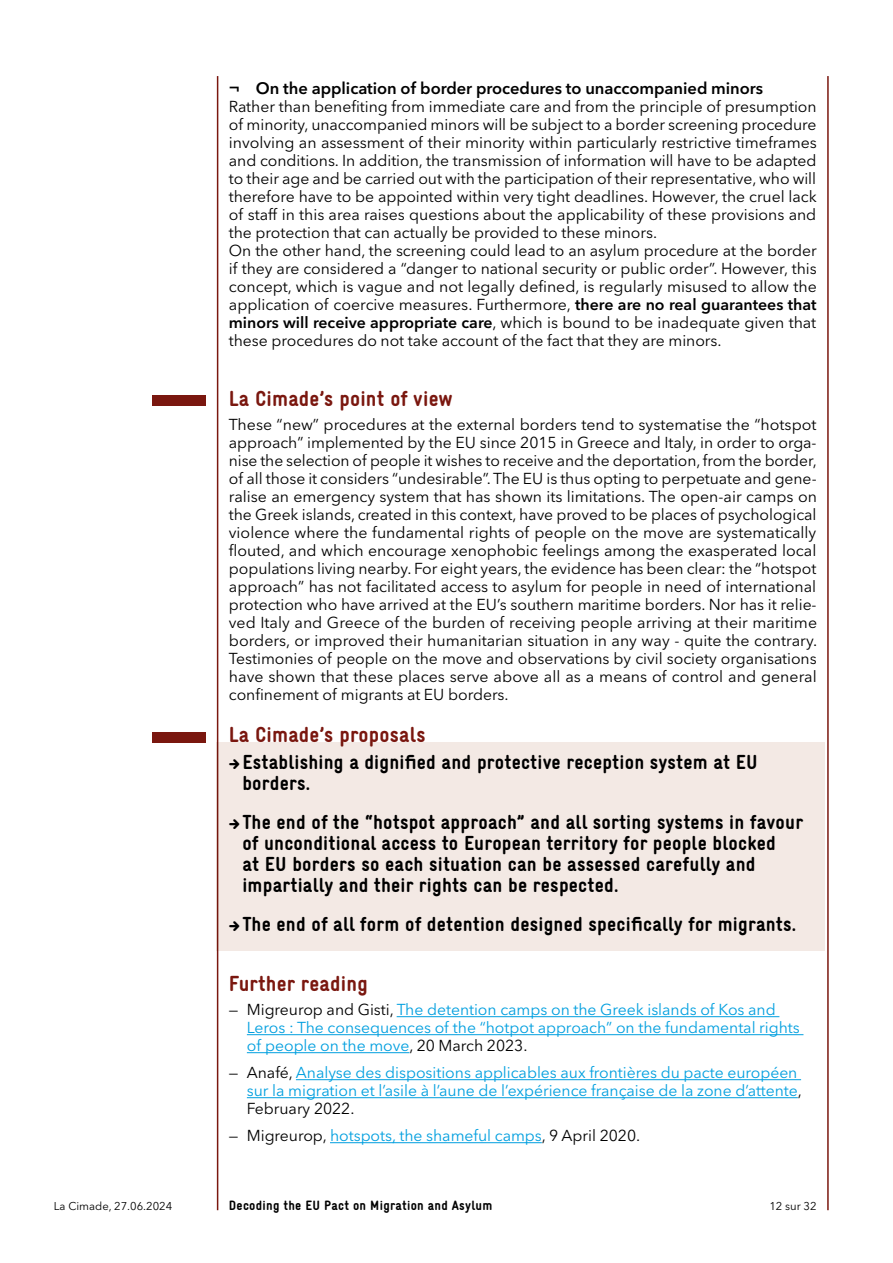
<style>
.page{position:relative;width:893px;height:1263px;background:#fff}
.page>*{position:absolute;margin:0;border:0;box-sizing:border-box;transform-origin:0 0}
.t1{font:900 condensed 21.75px "Gravur LL";letter-spacing:.01em;color:#7a170f}
.t2{font:900 condensed 20.25px/21px "Gravur LL";letter-spacing:.01em;color:#000}
.t3{font:600 16.5px "Avenir Next LT Pro";color:#000}
.t4{font:15.75px/18px "Avenir Next LT Pro";color:#000}
.t5{font:15.75px/18px "Avenir Next LT Pro";color:#009fdf}
.t6{font:900 condensed 13.5px "Gravur LL";letter-spacing:.02em;color:#000}
.t7{font:11.25px "Avenir Next LT Pro";color:#000}
.s1{font-weight:600}
.s2{color:#000}
</style>
<div class="page">
<hr style="left:217px;top:76px;width:1px;height:1134px;background:#7a170f">
<hr style="left:827px;top:76px;width:2px;height:1134px;background:#7a170f">
<hr style="left:397px;top:1016px;width:382px;height:1px;background:#009fdf">
<hr style="left:247px;top:1034px;width:556px;height:1px;background:#009fdf">
<hr style="left:247px;top:1052px;width:162px;height:1px;background:#009fdf">
<hr style="left:296px;top:1079px;width:505px;height:1px;background:#009fdf">
<hr style="left:247px;top:1097px;width:551px;height:1px;background:#009fdf">
<hr style="left:330px;top:1142px;width:212px;height:1px;background:#009fdf">
<div style="left:153px;top:396px;width:53px;height:10px;background:#7a170f"></div>
<div style="left:153px;top:732px;width:53px;height:10px;background:#7a170f"></div>
<div style="left:216px;top:742px;width:609px;height:209px;background:#f3e9e4"></div>
<p class="t3" style="left:229px;top:78px;width:536px">¬ On the application of border procedures to unaccompanied minors</p>
<p class="t4" style="left:229px;top:98px;width:590px">Rather than benefiting from immediate care and from the principle of presumption of minority, unaccompanied minors will be subject to a border screening procedure involving an assessment of their minority within particularly restrictive timeframes and conditions. In addition, the transmission of information will have to be adapted to their age and be carried out with the participation of their representative, who will therefore have to be appointed within very tight deadlines. However, the cruel lack of staff in this area raises questions about the applicability of these provisions and the protection that can actually be provided to these minors.<br>On the other hand, the screening could lead to an asylum procedure at the border if they are considered a “danger to national security or public order”. However, this concept, which is vague and not legally defined, is regularly misused to allow the application of coercive measures. Furthermore, <span class="s1">there are no real guarantees that minors will receive appropriate care</span>, which is bound to be inadequate given that these procedures do not take account of the fact that they are minors.</p>
<h1 class="t1" style="left:229px;top:384px;width:226px">La Cimade’s point of view</h1>
<p class="t4" style="left:229px;top:416px;width:590px;text-align:justify">These “new” procedures at the external borders tend to systematise the “hotspot approach” implemented by the EU since 2015 in Greece and Italy, in order to orga&shy;nise the selection of people it wishes to receive and the deportation, from the border, of all those it considers “undesirable”. The EU is thus opting to perpetuate and gene&shy;ralise an emergency system that has shown its limitations. The open-air camps on the Greek islands, created in this context, have proved to be places of psychological violence where the fundamental rights of people on the move are systematically flouted, and which encourage xenophobic feelings among the exasperated local populations living nearby. For eight years, the evidence has been clear: the “hotspot approach” has not facilitated access to asylum for people in need of international protection who have arrived at the EU’s southern maritime borders. Nor has it relie&shy;ved Italy and Greece of the burden of receiving people arriving at their maritime borders, or improved their humanitarian situation in any way - quite the contrary.<br>Testimonies of people on the move and observations by civil society organisations have shown that these places serve above all as a means of control and general confinement of migrants at EU borders.</p>
<h1 class="t1" style="left:229px;top:720px;width:198px">La Cimade’s proposals</h1>
<p class="t2" style="left:242px;top:751px;width:517px;text-indent:-14px">→Establishing a dignified and protective reception system at EU borders.</p>
<p class="t2" style="left:242px;top:811px;width:562px;text-indent:-14px">→The end of the “hotspot approach” and all sorting systems in favour of unconditional access to European territory for people blocked<br>at EU borders so each situation can be assessed carefully and impartially and their rights can be respected.</p>
<p class="t2" style="left:229px;top:913px;width:569px">→The end of all form of detention designed specifically for migrants.</p>
<h1 class="t1" style="left:229px;top:969px;width:140px">Further reading</h1>
<p class="t5" style="left:247px;top:1001px;width:554px;text-indent:-18px"><span class="s2">— Migreurop and Gisti,</span> The detention camps on the Greek islands of Kos and<br>Leros : The consequences of the “hotpot approach” on the fundamental rights of people on the move<span class="s2">, 20 March 2023.</span></p>
<p class="t5" style="left:247px;top:1064px;width:557px;text-indent:-18px"><span class="s2">— Anafé,</span> Analyse des dispositions applicables aux frontières du pacte européen sur la migration et l’asile à l’aune de l’expérience française de la zone d’attente<span class="s2">,<br>February 2022.</span></p>
<p class="t5" style="left:229px;top:1127px;width:413px"><span class="s2">— Migreurop,</span> hotspots, the shameful camps<span class="s2">, 9 April 2020.</span></p>
<p class="t7" style="left:54px;top:1199px;width:120px">La Cimade, 27.06.2024</p>
<p class="t6" style="left:229px;top:1196px;width:265px">Decoding the EU Pact on Migration and Asylum</p>
<p class="t7" style="left:769px;top:1199px;width:49px">12 sur 32</p>
</div>
